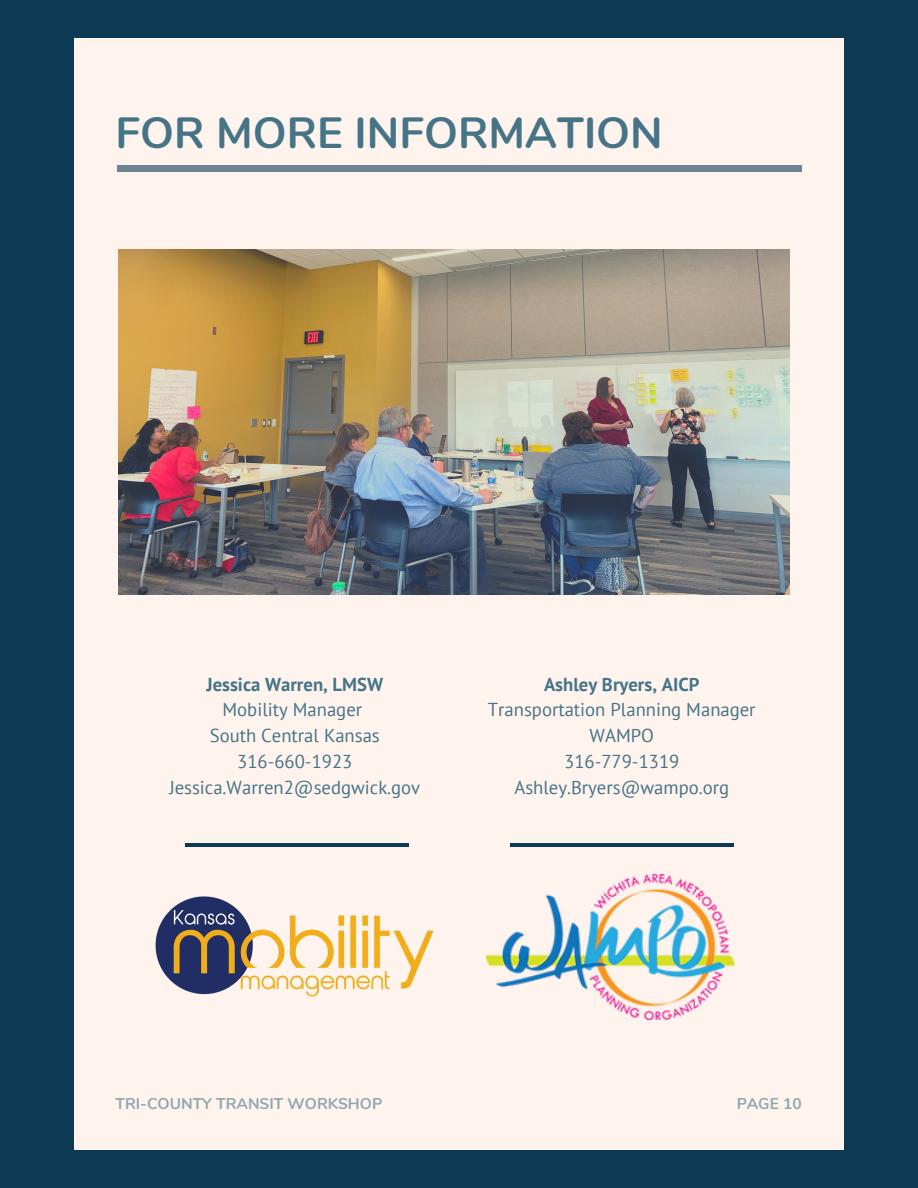
<style>
.page{position:relative;width:918px;height:1188px;background:#0c3954}
.page>*{position:absolute;margin:0;border:0;box-sizing:border-box;transform-origin:0 0}
.t1{font:700 43.65px "Nunito";color:#467487}
.t2{font:18.75px/25.8px "PT Sans";color:#467487;text-align:center}
.t3{font:700 18.75px "PT Sans";color:#467487}
.t4{font:700 15.6px "Nunito";color:#467487}
</style>
<div class="page">
<div style="left:75px;top:39px;width:768px;height:1111px;background:#fff3ed"></div>
<div style="left:117px;top:165px;width:685px;height:6px;background:#6d8391"></div>
<img style="left:118px;top:250px;width:672px;height:344px">
<hr style="left:186px;top:843px;width:223px;height:3px;background:#0c3954">
<hr style="left:511px;top:843px;width:223px;height:3px;background:#0c3954">
<img style="left:487px;top:874px;width:247px;height:145px">
<img style="left:156px;top:897px;width:278px;height:100px">
<h1 class="t1" style="left:116px;top:104px;width:549px">FOR MORE INFORMATION</h1>
<p class="t3" style="left:207px;top:671px;width:178px">Jessica Warren, LMSW</p>
<p class="t2" style="left:169px;top:697px;width:252px">Mobility Manager<br>South Central Kansas<br>316-660-1923<br>Jessica.Warren2@sedgwick.gov</p>
<p class="t3" style="left:544px;top:671px;width:157px">Ashley Bryers, AICP</p>
<p class="t2" style="left:488px;top:697px;width:269px">Transportation Planning Manager<br>WAMPO<br>316-779-1319<br>Ashley.Bryers@wampo.org</p>
<p class="t4" style="left:116px;top:1093px;width:268px">TRI-COUNTY TRANSIT WORKSHOP</p>
<p class="t4" style="left:736px;top:1093px;width:67px">PAGE 10</p>
</div>
